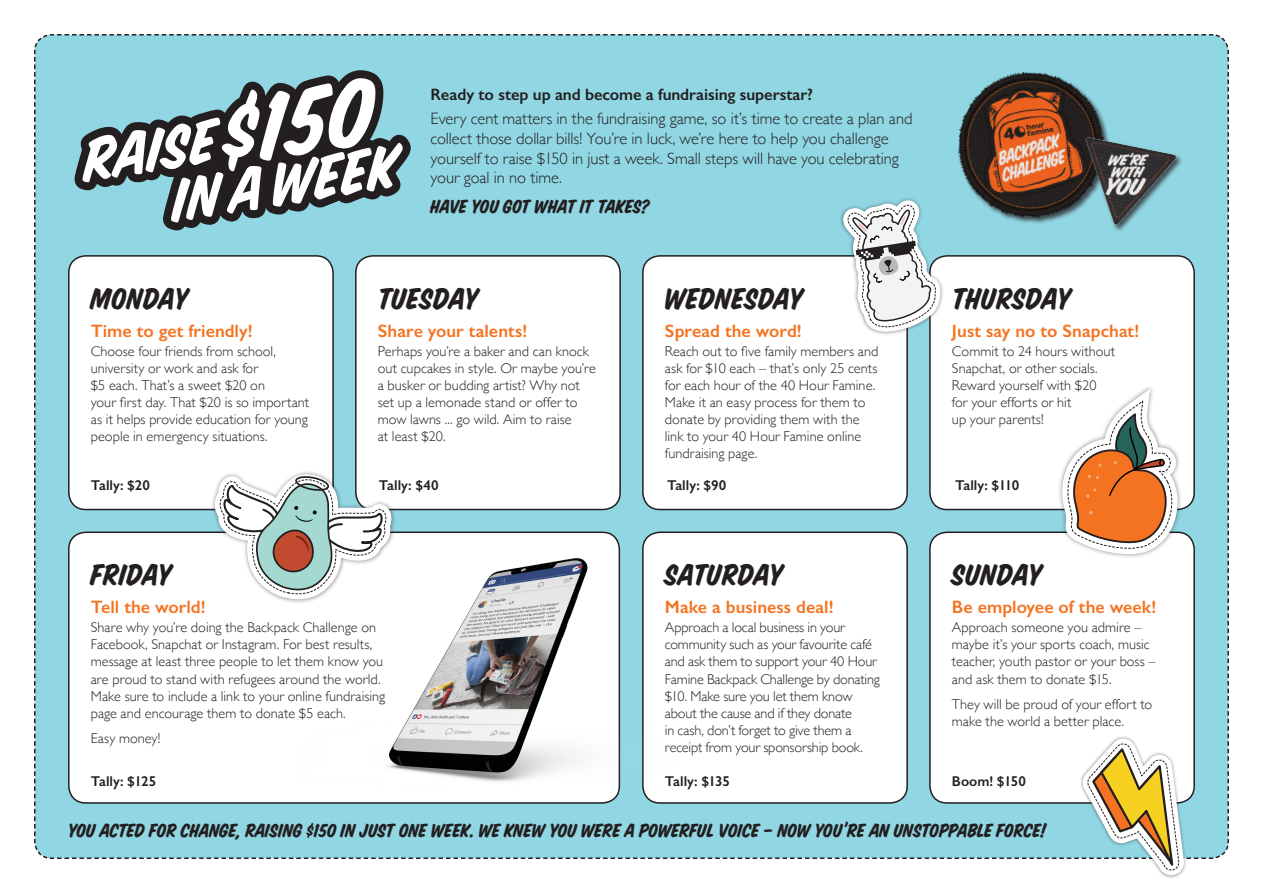
<style>
.page{position:relative;width:1263px;height:893px;background:#fff}
.page>*{position:absolute;margin:0;border:0;box-sizing:border-box;transform-origin:0 0}
.Weekday{font:33px "House Slant";letter-spacing:.005em;color:#231f20}
.Weekday-2{font:33px "House Slant";letter-spacing:-.015em;color:#231f20}
.Body{font:21px "House Slant";color:#231f20}
.Subhead{font:600 18px "Gill Sans";color:#f47321}
.Body-2{font:300 16.5px/19.8px "Gill Sans";letter-spacing:-.005em;color:#231f20}
.Body-3{font:600 16.5px "Gill Sans";letter-spacing:-.005em;color:#231f20}
.Body-4{font:300 14.25px/17.1px "Gill Sans";color:#231f20}
.Body-5{font:600 14.25px "Gill Sans";color:#231f20}
.Body-6{font:600 14.25px "Gill Sans";letter-spacing:-.02em;color:#231f20}
</style>
<div class="page">
<div style="left:34px;top:34px;width:1195px;height:825px;background:#91d6e3"></div>
<div style="left:356px;top:256px;width:264px;height:253px;background:#fff;border-radius:17px"></div>
<div style="left:355px;top:255px;width:266px;height:255px;border:2px solid #231f20;border-radius:17px"></div>
<div style="left:643px;top:532px;width:264px;height:271px;background:#fff;border-radius:17px"></div>
<div style="left:643px;top:256px;width:264px;height:253px;background:#fff;border-radius:17px"></div>
<div style="left:642px;top:255px;width:266px;height:255px;border:2px solid #231f20;border-radius:17px"></div>
<div style="left:930px;top:532px;width:264px;height:271px;background:#fff;border-radius:17px"></div>
<div style="left:929px;top:531px;width:266px;height:273px;border:2px solid #231f20;border-radius:17px"></div>
<div style="left:930px;top:256px;width:264px;height:253px;background:#fff;border-radius:17px"></div>
<div style="left:929px;top:255px;width:266px;height:255px;border:2px solid #231f20;border-radius:17px"></div>
<div style="left:69px;top:256px;width:264px;height:253px;background:#fff;border-radius:17px"></div>
<div style="left:68px;top:255px;width:266px;height:255px;border:2px solid #231f20;border-radius:17px"></div>
<div style="left:69px;top:532px;width:550px;height:271px;background:#fff;border-radius:17px"></div>
<div style="left:1057px;top:385px;width:125px;height:174px;background:#231f20;opacity:.5"></div>
<svg style="left:1062px;top:389px;width:115px;height:165px"></svg>
<div style="left:210px;top:470px;width:186px;height:134px;background:#231f20;opacity:.5"></div>
<svg style="left:214px;top:472px;width:178px;height:129px"></svg>
<div style="left:839px;top:197px;width:105px;height:139px;background:#231f20;opacity:.5"></div>
<svg style="left:842px;top:197px;width:99px;height:139px"></svg>
<div style="left:1080px;top:736px;width:107px;height:142px;background:#231f20;opacity:.5"></div>
<svg style="left:57px;top:739px;width:1150px;height:136px"></svg>
<img style="left:932px;top:49px;width:197px;height:187px">
<img style="left:1063px;top:127px;width:124px;height:116px">
<svg style="left:74px;top:70px;width:338px;height:160px;background:#86c3cf"></svg>
<svg style="left:82px;top:78px;width:321px;height:145px"></svg>
<img style="left:296px;top:547px;width:384px;height:256px">
<p class="Weekday" style="left:91px;top:278px;width:99px">MONDAY</p>
<p class="Subhead" style="left:91px;top:320px;width:163px">Time to get friendly!</p>
<p class="Body-4" style="left:91px;top:342px;width:220px">Choose four friends from school, university or work and ask for<br>$5 each. That’s a sweet $20 on<br>your first day. That $20 is so important as it helps provide education for young people in emergency situations.</p>
<p class="Body-3" style="left:431px;top:84px;width:384px">Ready to step up and become a fundraising superstar?</p>
<p class="Body-2" style="left:431px;top:108px;width:483px">Every cent matters in the fundraising game, so it’s time to create a plan and collect those dollar bills! You’re in luck, we’re here to help you challenge yourself to raise $150 in just a week. Small steps will have you celebrating your goal in no time.</p>
<p class="Body" style="left:431px;top:193px;width:221px">HAVE YOU GOT WHAT IT TAKES?</p>
<p class="Weekday" style="left:378px;top:278px;width:102px">TUESDAY</p>
<p class="Subhead" style="left:378px;top:320px;width:151px">Share your talents!</p>
<p class="Body-4" style="left:378px;top:342px;width:220px">Perhaps you’re a baker and can knock out cupcakes in style. Or maybe you’re a busker or budding artist? Why not set up a lemonade stand or offer to mow lawns ... go wild. Aim to raise<br>at least $20.</p>
<p class="Weekday" style="left:665px;top:278px;width:140px">WEDNESDAY</p>
<p class="Subhead" style="left:665px;top:320px;width:138px">Spread the word!</p>
<p class="Body-4" style="left:665px;top:342px;width:215px">Reach out to five family members and ask for $10 each – that’s only 25 cents for each hour of the 40 Hour Famine.<br>Make it an easy process for them to donate by providing them with the link to your 40 Hour Famine online fundraising page.</p>
<p class="Weekday" style="left:952px;top:278px;width:121px">THURSDAY</p>
<p class="Subhead" style="left:952px;top:320px;width:189px">Just say no to Snapchat!</p>
<p class="Body-4" style="left:952px;top:342px;width:165px">Commit to 24 hours without<br>Snapchat, or other socials.<br>Reward yourself with $20 for your efforts or hit<br>up your parents!</p>
<p class="Body-5" style="left:91px;top:477px;width:61px">Tally: $20</p>
<p class="Body-5" style="left:379px;top:477px;width:61px">Tally: $40</p>
<p class="Body-5" style="left:667px;top:477px;width:61px">Tally: $90</p>
<p class="Body-6" style="left:955px;top:477px;width:66px">Tally: $110</p>
<p class="Weekday" style="left:91px;top:554px;width:83px">FRIDAY</p>
<p class="Subhead" style="left:91px;top:596px;width:116px">Tell the world!</p>
<p class="Body-4" style="left:91px;top:618px;width:296px">Share why you’re doing the Backpack Challenge on Facebook, Snapchat or Instagram. For best results, message at least three people to let them know you are proud to stand with refugees around the world.<br>Make sure to include a link to your online fundraising page and encourage them to donate $5 each.</p>
<p class="Body-4" style="left:91px;top:729px;width:71px">Easy money!</p>
<p class="Weekday-2" style="left:665px;top:554px;width:120px">SATURDAY</p>
<p class="Subhead" style="left:665px;top:596px;width:170px">Make a business deal!</p>
<p class="Body-4" style="left:665px;top:618px;width:216px">Approach a local business in your community such as your favourite café and ask them to support your 40 Hour Famine Backpack Challenge by donating $10. Make sure you let them know about the cause and if they donate<br>in cash, don’t forget to give them a receipt from your sponsorship book.</p>
<p class="Weekday" style="left:952px;top:554px;width:92px">SUNDAY</p>
<p class="Subhead" style="left:952px;top:596px;width:206px">Be employee of the week!</p>
<p class="Body-4" style="left:952px;top:618px;width:205px">Approach someone you admire – maybe it’s your sports coach, music teacher, youth pastor or your boss – and ask them to donate $15.</p>
<p class="Body-4" style="left:952px;top:695px;width:202px">They will be proud of your effort to make the world a better place.</p>
<p class="Body-5" style="left:91px;top:772px;width:67px">Tally: $125</p>
<p class="Body-5" style="left:665px;top:772px;width:67px">Tally: $135</p>
<p class="Body-5" style="left:952px;top:772px;width:76px">Boom! $150</p>
<p class="Body" style="left:68px;top:817px;width:980px">YOU ACTED FOR CHANGE, RAISING $150 IN JUST ONE WEEK. WE KNEW YOU WERE A POWERFUL VOICE – NOW YOU’RE AN UNSTOPPABLE FORCE!</p>
</div>
